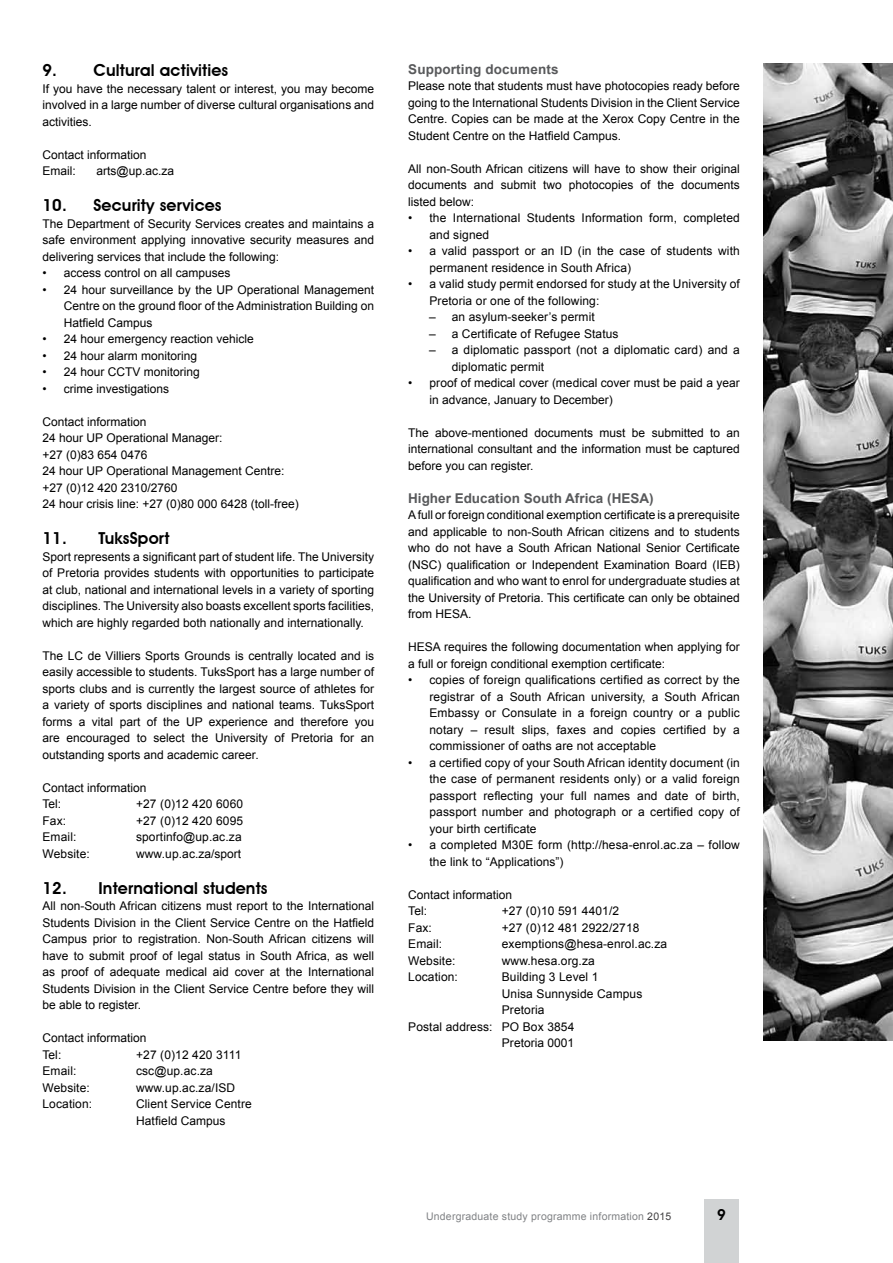
<style>
.page{position:relative;width:893px;height:1263px;background:#fff}
.page>*{position:absolute;margin:0;border:0;box-sizing:border-box;transform-origin:0 0}
.t1{font:600 16.5px "Avant Garde IT Cby BT";letter-spacing:.01em;color:#000}
.t2{font:600 15px "Avant Garde IT Cby BT";color:#000}
.t3{font:700 13.5px "Arial";color:#58595b}
.t4{font:12px/16.5px "Arial";color:#000}
.t5{font:10.5px "Arial";letter-spacing:.02em;color:#808285}
.s1{color:#414042}
</style>
<div class="page">
<div style="left:704px;top:1199px;width:34px;height:64px;background:#d1d3d4"></div>
<img style="left:763px;top:64px;width:130px;height:977px">
<h1 class="t1" style="left:43px;top:61px;width:187px">9. Cultural activities</h1>
<p class="t4" style="left:43px;top:80px;width:333px;text-align:justify">If you have the necessary talent or interest, you may become involved in a large number of diverse cultural organisations and activities.</p>
<p class="t4" style="left:43px;top:146px;width:106px">Contact information<br>Email:</p>
<p class="t4" style="left:97px;top:163px;width:79px">arts@up.ac.za</p>
<h1 class="t1" style="left:43px;top:196px;width:181px">10. Security services</h1>
<p class="t4" style="left:43px;top:215px;width:333px;text-align:justify">The Department of Security Services creates and maintains a safe environment applying innovative security measures and delivering services that include the following:</p>
<p class="t4" style="left:43px;top:265px;width:189px">• access control on all campuses</p>
<p class="t4" style="left:64px;top:281px;width:312px;text-align:justify;text-indent:-21px">• 24 hour surveillance by the UP Operational Management Centre on the ground floor of the Administration Building on Hatfield Campus</p>
<p class="t4" style="left:43px;top:331px;width:213px">• 24 hour emergency reaction vehicle</p>
<p class="t4" style="left:43px;top:347px;width:156px">• 24 hour alarm monitoring</p>
<p class="t4" style="left:43px;top:364px;width:159px">• 24 hour CCTV monitoring</p>
<p class="t4" style="left:43px;top:380px;width:128px">• crime investigations</p>
<p class="t4" style="left:43px;top:413px;width:258px">Contact information<br>24 hour UP Operational Manager:<br>+27 (0)83 654 0476<br>24 hour UP Operational Management Centre: +27 (0)12 420 2310/2760<br>24 hour crisis line: +27 (0)80 000 6428 (toll-free)</p>
<h1 class="t1" style="left:43px;top:529px;width:129px">11. TuksSport</h1>
<p class="t4" style="left:43px;top:548px;width:333px;text-align:justify">Sport represents a significant part of student life. The University of Pretoria provides students with opportunities to participate at club, national and international levels in a variety of sporting disciplines. The University also boasts excellent sports facilities, which are highly regarded both nationally and internationally.</p>
<p class="t4" style="left:43px;top:647px;width:333px;text-align:justify">The LC de Villiers Sports Grounds is centrally located and is easily accessible to students. TuksSport has a large number of sports clubs and is currently the largest source of athletes for a variety of sports disciplines and national teams. TuksSport forms a vital part of the UP experience and therefore you are encouraged to select the University of Pretoria for an outstanding sports and academic career.</p>
<p class="t4" style="left:43px;top:779px;width:106px">Contact information<br>Tel:</p>
<p class="t4" style="left:136px;top:796px;width:109px">+27 (0)12 420 6060</p>
<p class="t4" style="left:43px;top:812px;width:25px">Fax:</p>
<p class="t4" style="left:136px;top:812px;width:109px">+27 (0)12 420 6095</p>
<p class="t4" style="left:43px;top:829px;width:35px">Email:</p>
<p class="t4" style="left:136px;top:829px;width:107px">sportinfo@up.ac.za</p>
<p class="t4" style="left:43px;top:845px;width:49px">Website:</p>
<p class="t4" style="left:136px;top:845px;width:107px">www.up.ac.za/sport</p>
<h1 class="t1" style="left:43px;top:878px;width:227px">12. International students</h1>
<p class="t4" style="left:43px;top:898px;width:333px;text-align:justify">All non-South African citizens must report to the International Students Division in the Client Service Centre on the Hatfield Campus prior to registration. Non-South African citizens will have to submit proof of legal status in South Africa, as well as proof of adequate medical aid cover at the International Students Division in the Client Service Centre before they will be able to register.</p>
<p class="t4" style="left:43px;top:1030px;width:106px">Contact information<br>Tel:</p>
<p class="t4" style="left:136px;top:1046px;width:107px">+27 (0)12 420 3111</p>
<p class="t4" style="left:43px;top:1063px;width:35px">Email:</p>
<p class="t4" style="left:136px;top:1063px;width:78px">csc@up.ac.za</p>
<p class="t4" style="left:43px;top:1079px;width:49px">Website:</p>
<p class="t4" style="left:136px;top:1079px;width:101px">www.up.ac.za/ISD</p>
<p class="t4" style="left:43px;top:1096px;width:51px">Location:</p>
<p class="t4" style="left:136px;top:1096px;width:117px">Client Service Centre<br>Hatfield Campus</p>
<p class="t3" style="left:408px;top:60px;width:152px">Supporting documents</p>
<p class="t4" style="left:408px;top:78px;width:333px;text-align:justify">Please note that students must have photocopies ready before going to the International Students Division in the Client Service Centre. Copies can be made at the Xerox Copy Centre in the Student Centre on the Hatfield Campus.</p>
<p class="t4" style="left:408px;top:160px;width:333px;text-align:justify">All non-South African citizens will have to show their original documents and submit two photocopies of the documents listed below:</p>
<p class="t4" style="left:429px;top:210px;width:312px;text-indent:-21px">• the International Students Information form, completed and signed</p>
<p class="t4" style="left:429px;top:243px;width:312px;text-indent:-21px">• a valid passport or an ID (in the case of students with permanent residence in South Africa)</p>
<p class="t4" style="left:429px;top:276px;width:312px;text-indent:-21px">• a valid study permit endorsed for study at the University of<br>Pretoria or one of the following:</p>
<p class="t4" style="left:429px;top:309px;width:167px">– an asylum-seeker’s permit</p>
<p class="t4" style="left:429px;top:325px;width:191px">– a Certificate of Refugee Status</p>
<p class="t4" style="left:452px;top:342px;width:290px;text-indent:-22px">– a diplomatic passport (not a diplomatic card) and a diplomatic permit</p>
<p class="t4" style="left:429px;top:375px;width:312px;text-indent:-21px">• proof of medical cover (medical cover must be paid a year in advance, January to December)</p>
<p class="t4" style="left:408px;top:424px;width:333px;text-align:justify">The above-mentioned documents must be submitted to an international consultant and the information must be captured before you can register.</p>
<p class="t3" style="left:408px;top:489px;width:247px">Higher Education South Africa (HESA)</p>
<p class="t4" style="left:408px;top:507px;width:333px;text-align:justify">Afull or foreign conditional exemption certificate is a prerequisite and applicable to non-South African citizens and to students who do not have a South African National Senior Certificate (NSC) qualification or Independent Examination Board (IEB) qualification and who want to enrol for undergraduate studies at the University of Pretoria. This certificate can only be obtained from HESA.</p>
<p class="t4" style="left:408px;top:639px;width:333px">HESA requires the following documentation when applying for a full or foreign conditional exemption certificate:</p>
<p class="t4" style="left:429px;top:672px;width:312px;text-align:justify;text-indent:-21px">• copies of foreign qualifications certified as correct by the registrar of a South African university, a South African Embassy or Consulate in a foreign country or a public notary – result slips, faxes and copies certified by a commissioner of oaths are not acceptable</p>
<p class="t4" style="left:429px;top:754px;width:312px;text-align:justify;text-indent:-21px">• a certified copy of your South African identity document (in the case of permanent residents only) or a valid foreign passport reflecting your full names and date of birth, passport number and photograph or a certified copy of your birth certificate</p>
<p class="t4" style="left:429px;top:837px;width:312px;text-indent:-21px">• a completed M30E form (http://hesa-enrol.ac.za – follow the link to “Applications”)</p>
<p class="t4" style="left:408px;top:886px;width:106px">Contact information<br>Tel:</p>
<p class="t4" style="left:502px;top:903px;width:119px">+27 (0)10 591 4401/2</p>
<p class="t4" style="left:408px;top:919px;width:25px">Fax:</p>
<p class="t4" style="left:502px;top:919px;width:139px">+27 (0)12 481 2922/2718</p>
<p class="t4" style="left:408px;top:936px;width:35px">Email:</p>
<p class="t4" style="left:502px;top:936px;width:167px">exemptions@hesa-enrol.ac.za</p>
<p class="t4" style="left:408px;top:952px;width:49px">Website:</p>
<p class="t4" style="left:502px;top:952px;width:95px">www.hesa.org.za</p>
<p class="t4" style="left:408px;top:969px;width:51px">Location:</p>
<p class="t4" style="left:502px;top:969px;width:98px">Building 3 Level 1</p>
<p class="t4" style="left:502px;top:985px;width:142px">Unisa Sunnyside Campus</p>
<p class="t4" style="left:502px;top:1002px;width:44px">Pretoria</p>
<p class="t4" style="left:408px;top:1018px;width:168px">Postal address: PO Box 3854</p>
<p class="t4" style="left:502px;top:1035px;width:74px">Pretoria 0001</p>
<p class="t5" style="left:426px;top:1209px;width:247px">Undergraduate study programme information <span class="s1">2015</span></p>
<p class="t2" style="left:717px;top:1205px;width:10px">9</p>
</div>
